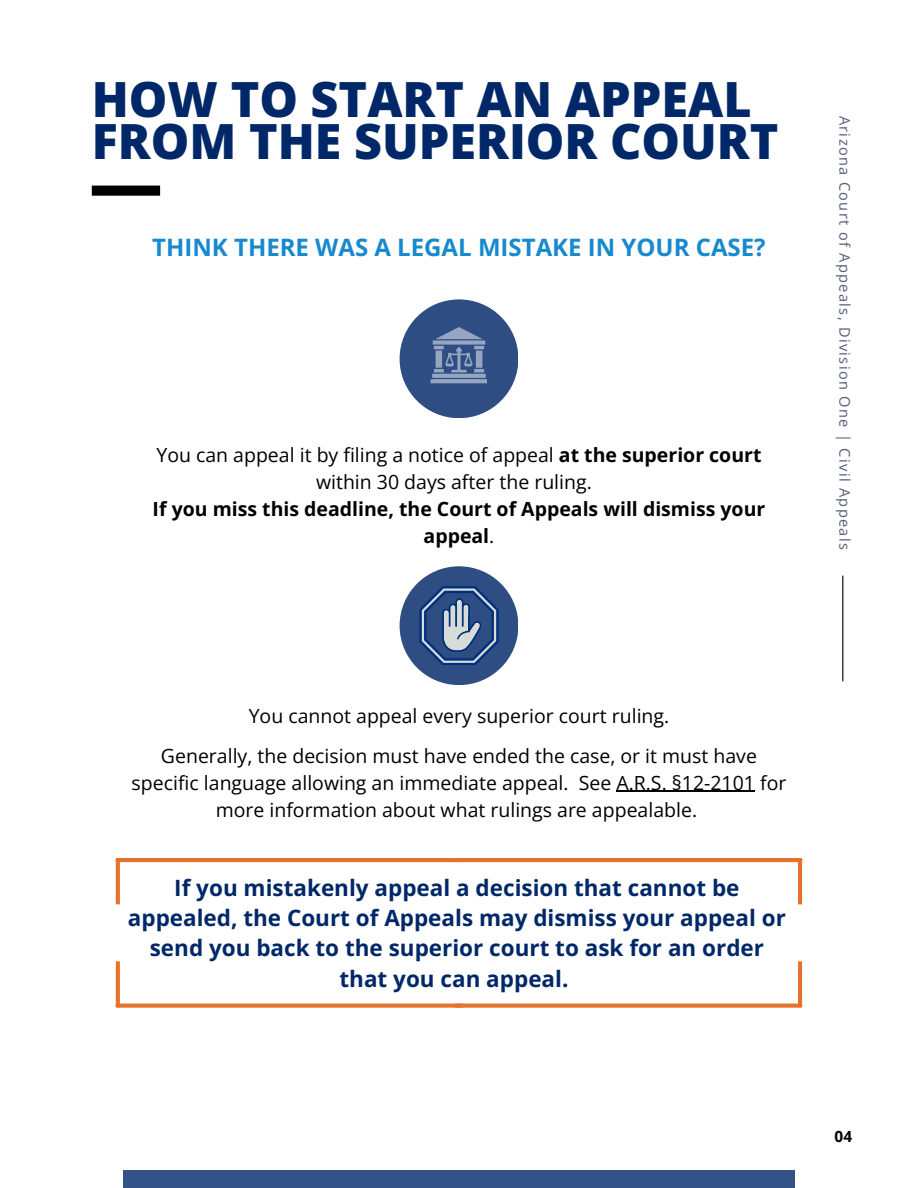
<style>
.page{position:relative;width:918px;height:1188px;background:#fff}
.page>*{position:absolute;margin:0;border:0;box-sizing:border-box;transform-origin:0 0}
.t1{font:800 48.6px/41.7px "Open Sans";color:#002868}
.t2{font:700 24px "Open Sans";color:#1789ce}
.t3{font:700 22.5px/30.3px "Open Sans";color:#002868;text-align:center}
.t4{font:19.5px/27px "Open Sans";color:#000;text-align:center}
.t5{font:700 19.5px/27px "Open Sans";color:#000;text-align:center}
.t6{font:700 15.3px "Open Sans";color:#000}
.t7{font:14.55px "Open Sans";letter-spacing:.09em;color:#545e75}
.s1{font-weight:400}
</style>
<div class="page">
<div style="left:400px;top:566px;width:118px;height:119px;background:#2e4e83;border-radius:50%"></div>
<div style="left:400px;top:299px;width:118px;height:119px;background:#2e4e83;border-radius:50%"></div>
<div style="left:433px;top:340px;width:52px;height:5px;background:#96a6c0"></div>
<svg style="left:431px;top:379px;width:56px;height:4px"></svg>
<svg style="left:436px;top:327px;width:46px;height:12px"></svg>
<svg style="left:432px;top:346px;width:54px;height:32px"></svg>
<svg style="left:115px;top:858px;width:687px;height:46px"></svg>
<svg style="left:115px;top:961px;width:687px;height:47px"></svg>
<svg style="left:419px;top:586px;width:79px;height:79px"></svg>
<hr style="left:616px;top:791px;width:139px;height:1px;background:#000">
<div style="left:123px;top:1170px;width:672px;height:18px;background:#335386"></div>
<div style="left:92px;top:186px;width:68px;height:10px;background:#000"></div>
<hr style="left:842px;top:576px;width:1px;height:105px;background:#000">
<h4 class="t1" style="left:92px;top:77px;width:688px">HOW TO START AN APPEAL<br>FROM THE SUPERIOR COURT</h4>
<p class="t2" style="left:152px;top:230px;width:615px">THINK THERE WAS A LEGAL MISTAKE IN YOUR CASE?</p>
<p class="t5" style="left:153px;top:441px;width:614px"><span class="s1">You can appeal it by filing a notice of appeal</span> at the superior court <span class="s1">within 30 days after the ruling.<br></span>If you miss this deadline, the Court of Appeals will dismiss your appeal<span class="s1">.</span></p>
<p class="t7" style="left:855px;top:116px;width:436px;rotate:90deg">Arizona Court of Appeals, Division One | Civil Appeals</p>
<h1 class="t4" style="left:249px;top:701px;width:422px">You cannot appeal every superior court ruling.</h1>
<h2 class="t4" style="left:132px;top:742px;width:656px">Generally, the decision must have ended the case, or it must have specific language allowing an immediate appeal. See A.R.S. §12-2101 for more information about what rulings are appealable.</h2>
<p class="t3" style="left:128px;top:872px;width:660px">If you mistakenly appeal a decision that cannot be appealed, the Court of Appeals may dismiss your appeal or send you back to the superior court to ask for an order that you can appeal.</p>
<p class="t6" style="left:835px;top:1125px;width:19px">04</p>
</div>
